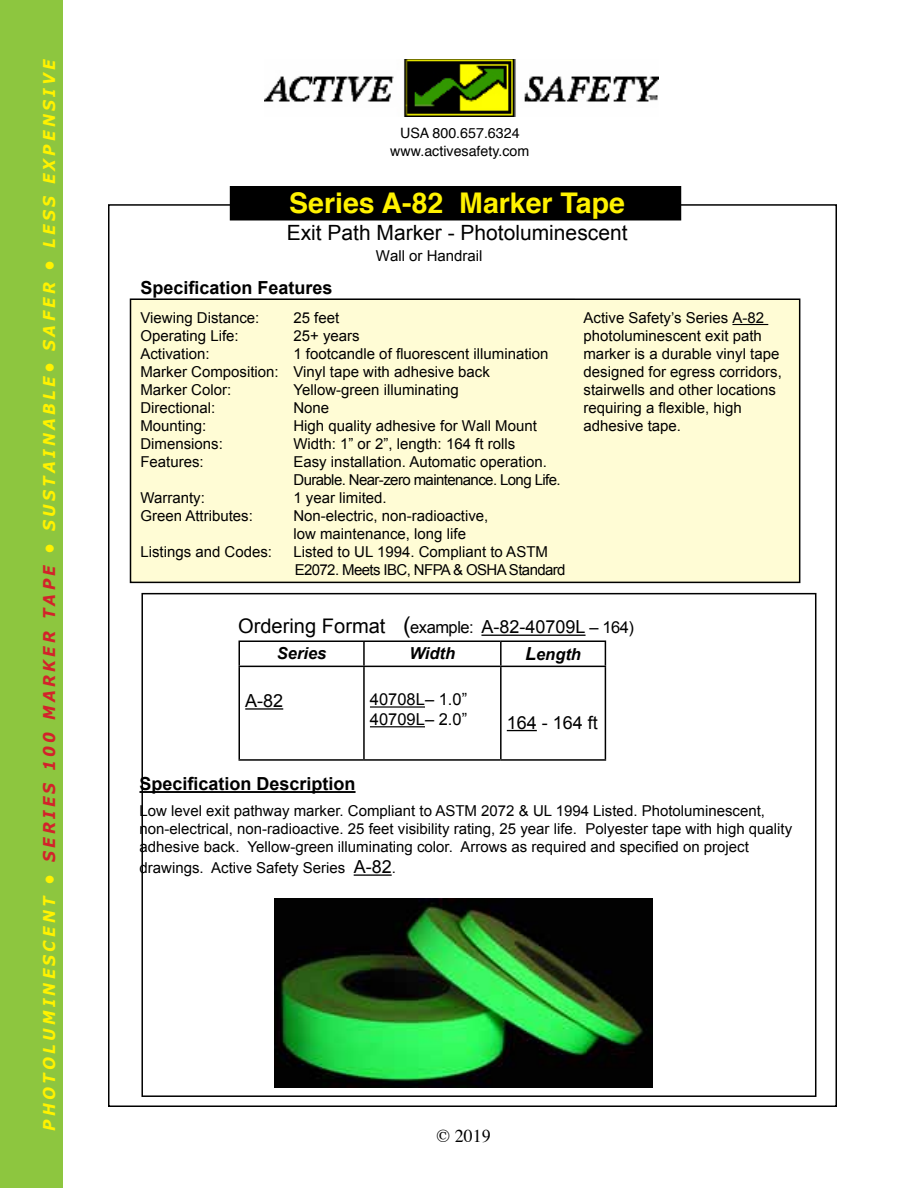
<style>
.page{position:relative;width:918px;height:1188px;background:#fff}
.page>*{position:absolute;margin:0;border:0;box-sizing:border-box;transform-origin:0 0}
.t1{font:700 28.5px "Helvetica";color:#fff200}
.t2{font:21px "Arial";color:#000}
.t3{font:20.1px "Arial";color:#000}
.t4{font:700 18px "Arial";color:#000}
.t5{font:18px "Arial";color:#000}
.t6{font:18px "Times";color:#000}
.t7{font:16.5px/19.8px "Arial";color:#000}
.t8{font:italic 700 16.5px "Arial";color:#000}
.t9{font:italic 700 16.35px "Verdana";letter-spacing:.22em;color:#fff200;scale:.93 1}
.t10{font:15px/18px "Arial";color:#000}
.t11{font:15px/18px "Arial";letter-spacing:-.04em;color:#000}
.t12{font:15px "Arial";color:#000}
.t13{font:14.25px/18px "Helvetica";color:#000;text-align:center}
.s1{color:#d2232a}
.s2{font-style:inherit}
.s3{font-size:23.1px}
.s4{font-size:16.5px}
.s5{font-size:18px}
.s6{font-family:"Times New Roman"}
</style>
<div class="page">
<div style="left:130px;top:299px;width:670px;height:283px;background:#fffcd5"></div>
<div style="left:130px;top:298px;width:670px;height:285px;border:2px solid #000"></div>
<img style="left:265px;top:59px;width:394px;height:58px">
<div style="left:0;top:0;width:63px;height:1188px;background:#8dc63f"></div>
<div style="left:231px;top:187px;width:449px;height:33px;background:#000"></div>
<div style="left:230px;top:186px;width:451px;height:34px;border:2px solid #000"></div>
<hr style="left:732px;top:324px;width:36px;height:1px;background:#000">
<div style="left:141px;top:593px;width:675px;height:504px;border:2px solid #000"></div>
<hr style="left:140px;top:791px;width:216px;height:2px;background:#000">
<hr style="left:354px;top:874px;width:38px;height:2px;background:#000">
<img style="left:274px;top:898px;width:378px;height:189px">
<hr style="left:238px;top:640px;width:126px;height:2px;background:#000">
<hr style="left:238px;top:642px;width:2px;height:24px;background:#000">
<hr style="left:364px;top:640px;width:137px;height:2px;background:#000">
<hr style="left:363px;top:642px;width:2px;height:24px;background:#000">
<hr style="left:501px;top:640px;width:105px;height:2px;background:#000">
<hr style="left:500px;top:642px;width:2px;height:24px;background:#000">
<svg style="left:605px;top:642px;width:1px;height:24px"></svg>
<hr style="left:238px;top:666px;width:126px;height:1px;background:#000">
<hr style="left:238px;top:667px;width:2px;height:92px;background:#000">
<hr style="left:364px;top:666px;width:137px;height:1px;background:#000">
<hr style="left:363px;top:667px;width:2px;height:92px;background:#000">
<hr style="left:501px;top:666px;width:105px;height:1px;background:#000">
<hr style="left:500px;top:667px;width:2px;height:92px;background:#000">
<hr style="left:605px;top:667px;width:1px;height:92px;background:#000">
<hr style="left:238px;top:759px;width:126px;height:2px;background:#000">
<hr style="left:364px;top:759px;width:137px;height:2px;background:#000">
<hr style="left:501px;top:759px;width:105px;height:2px;background:#000">
<hr style="left:245px;top:708px;width:38px;height:2px;background:#000">
<hr style="left:370px;top:706px;width:55px;height:2px;background:#000">
<hr style="left:370px;top:726px;width:55px;height:1px;background:#000">
<hr style="left:507px;top:730px;width:30px;height:1px;background:#000">
<hr style="left:481px;top:635px;width:105px;height:1px;background:#000">
<p class="t9" style="left:37px;top:1131px;width:1153px;rotate:-90deg">Photoluminescent • <span class="s1">SERIES 100 Marker tape</span> • sustainable• safer • less expensive</p>
<p class="t13" style="left:390px;top:125px;width:141px">USA 800.657.6324 www.activesafety.com</p>
<h1 class="t1" style="left:289px;top:180px;width:337px">Series A-82 Marker Tape</h1>
<h2 class="t2" style="left:287px;top:219px;width:342px">Exit Path Marker - Photoluminescent</h2>
<p class="t12" style="left:376px;top:246px;width:108px">Wall or Handrail</p>
<p class="t4" style="left:140px;top:276px;width:194px">Specification Features</p>
<p class="t10" style="left:140px;top:309px;width:120px">Viewing Distance:</p>
<p class="t10" style="left:293px;top:309px;width:47px">25 feet</p>
<p class="t10" style="left:140px;top:327px;width:100px">Operating Life:</p>
<p class="t10" style="left:293px;top:327px;width:68px">25+ years</p>
<p class="t10" style="left:140px;top:345px;width:71px">Activation:</p>
<p class="t10" style="left:140px;top:345px;width:410px;text-indent:153px">1 footcandle of fluorescent illumination<br>Marker Composition: Vinyl tape with adhesive back<br>Marker Color:</p>
<p class="t10" style="left:293px;top:381px;width:167px">Yellow-green illuminating</p>
<p class="t10" style="left:140px;top:399px;width:77px">Directional:</p>
<p class="t10" style="left:293px;top:399px;width:37px">None</p>
<p class="t10" style="left:140px;top:417px;width:67px">Mounting:</p>
<p class="t10" style="left:293px;top:417px;width:245px">High quality adhesive <span class="s2">for Wall Mount</span></p>
<p class="t10" style="left:140px;top:435px;width:84px">Dimensions:</p>
<p class="t10" style="left:293px;top:435px;width:223px">Width: 1” or 2”, length: 164 ft rolls</p>
<p class="t10" style="left:140px;top:453px;width:65px">Features:</p>
<p class="t10" style="left:293px;top:453px;width:269px">Easy installation. Automatic operation.<br>Durable. Near-zero maintenance. Long Life.</p>
<p class="t10" style="left:140px;top:489px;width:66px">Warranty:</p>
<p class="t10" style="left:293px;top:489px;width:95px">1 year limited.</p>
<p class="t10" style="left:140px;top:507px;width:114px">Green Attributes:</p>
<p class="t10" style="left:293px;top:507px;width:197px">Non-electric, non-radioactive, low maintenance, long life</p>
<p class="t10" style="left:140px;top:543px;width:133px">Listings and Codes:</p>
<p class="t11" style="left:293px;top:543px;width:274px">Listed to UL 1994. Compliant to ASTM<br>E2072. Meets IBC, NFPA &amp; OSHA Standard</p>
<p class="t10" style="left:584px;top:309px;width:200px">Active Safety’s Series A-82 photoluminescent exit path marker is a durable vinyl tape designed for egress corridors, stairwells and other locations requiring a flexible, high adhesive tape.</p>
<h3 class="t3" style="left:238px;top:613px;width:397px">Ordering Format <span class="s3">(</span><span class="s4">example:</span> <span class="s5">A-82-40709L</span> <span class="s4">– 164)</span></h3>
<p class="t8" style="left:277px;top:642px;width:51px">Series</p>
<p class="t8" style="left:410px;top:642px;width:47px">Width</p>
<p class="t8" style="left:525px;top:644px;width:57px"><span class="s5">L</span>ength</p>
<p class="t5" style="left:245px;top:689px;width:40px">A-82</p>
<p class="t7" style="left:370px;top:690px;width:99px">40708L– 1.0”<br>40709L– 2.0”</p>
<p class="t5" style="left:507px;top:711px;width:93px">164 - 164 ft</p>
<p class="t4" style="left:140px;top:772px;width:218px">Specification Description</p>
<p class="t10" style="left:140px;top:801px;width:654px">Low level exit pathway marker. Compliant to ASTM 2072 &amp; UL 1994 Listed. Photoluminescent, non-electrical, non-radioactive. 25 feet visibility rating, 25 year life. Polyester tape with high quality adhesive back. Yellow-green illuminating color. Arrows as required and specified on project</p>
<p class="t10" style="left:140px;top:859px;width:258px">drawings. Active Safety Series <span class="s5">A-82</span>.</p>
<p class="t6" style="left:437px;top:1119px;width:56px">© 201<span class="s6">9</span></p>
</div>
